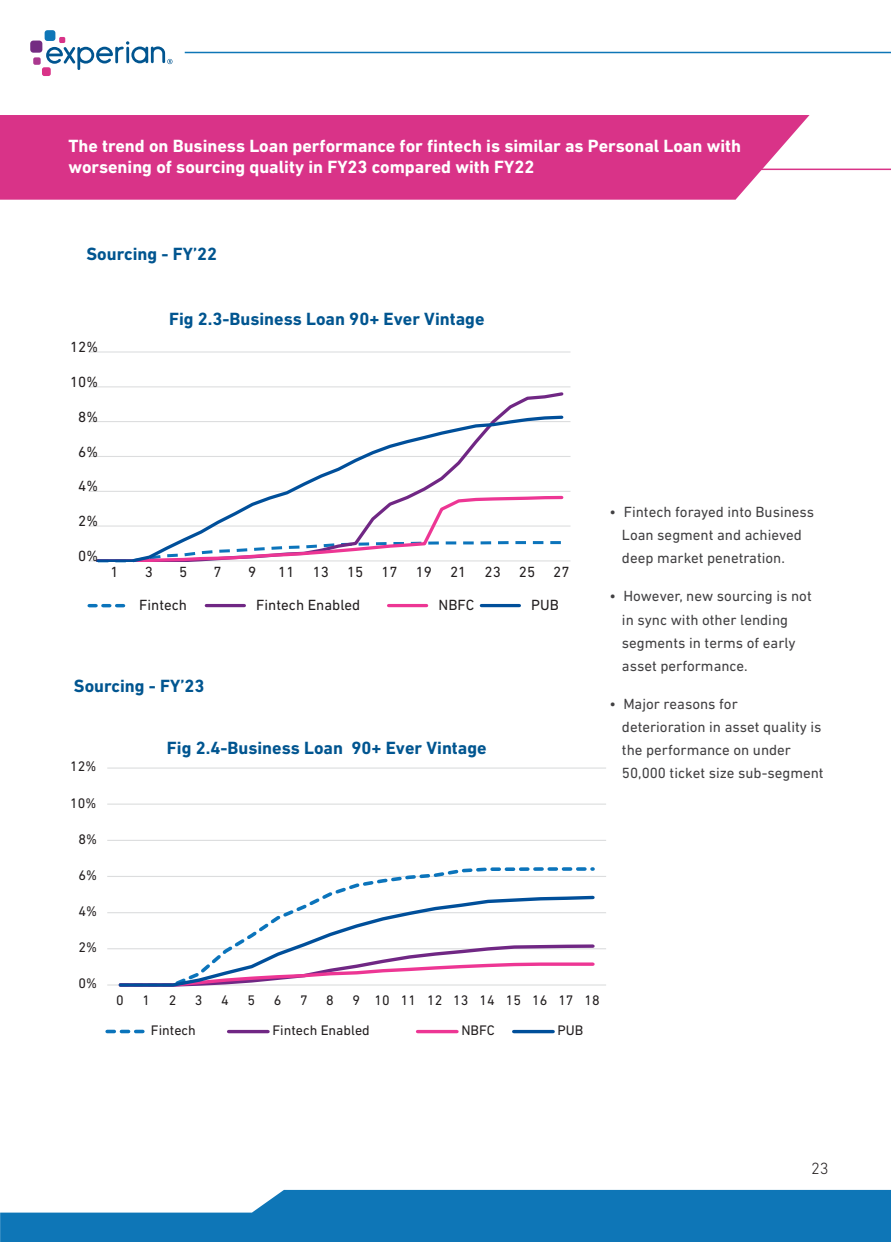
<style>
.page{position:relative;width:891px;height:1242px;background:#fff}
.page>*{position:absolute;margin:0;border:0;box-sizing:border-box;transform-origin:0 0}
.t1{font:700 18px/20.5px "DIN Next LT Pro";color:#fff}
.t2{font:700 18px "DIN Next LT Pro";color:#005590}
.t3{font:700 18px "DIN Next LT Pro";color:#015590}
.t4{font:300 16.5px "DIN Next LT Pro";color:#231f20}
.t5{font:15px/23.1px "DIN Next LT Pro";color:#414042}
.t6{font:15px "DIN Next LT Pro";color:#231f20}
.t7{font:14.1px "DIN Next LT Pro";color:#231f20}
</style>
<div class="page">
<hr style="left:0;top:169px;width:891px;height:1px;background:#d93388">
<div style="left:0;top:115px;width:810px;height:85px;background:#d93388"></div>
<svg style="left:0;top:1190px;width:891px;height:52px;background:#2e88c0"></svg>
<div style="left:45px;top:30px;width:10px;height:11px;background:#0e76b7;border-radius:3px"></div>
<div style="left:30px;top:41px;width:12px;height:12px;background:#742c82;border-radius:3px"></div>
<div style="left:33px;top:57px;width:8px;height:8px;background:#aa388f;border-radius:2px"></div>
<div style="left:42px;top:67px;width:9px;height:9px;background:#d93388;border-radius:2px"></div>
<svg style="left:46px;top:37px;width:127px;height:33px"></svg>
<hr style="left:185px;top:52px;width:706px;height:1px;background:#0e76b7">
<hr style="left:89px;top:526px;width:482px;height:1px;background:#dcddde">
<hr style="left:89px;top:491px;width:482px;height:1px;background:#dcddde">
<hr style="left:89px;top:456px;width:482px;height:1px;background:#dcddde">
<hr style="left:89px;top:421px;width:482px;height:1px;background:#dcddde">
<hr style="left:89px;top:386px;width:482px;height:1px;background:#dcddde">
<hr style="left:89px;top:351px;width:482px;height:2px;background:#dcddde">
<hr style="left:89px;top:560px;width:482px;height:1px;background:#dcddde">
<svg style="left:95px;top:414px;width:470px;height:148px"></svg>
<svg style="left:89px;top:604px;width:37px;height:3px"></svg>
<hr style="left:206px;top:604px;width:38px;height:3px;background:#702784">
<hr style="left:389px;top:604px;width:38px;height:3px;background:#ed3694">
<hr style="left:481px;top:604px;width:38px;height:3px;background:#004f9a">
<hr style="left:107px;top:948px;width:499px;height:1px;background:#dcddde">
<hr style="left:107px;top:912px;width:499px;height:1px;background:#dcddde">
<hr style="left:107px;top:876px;width:499px;height:1px;background:#dcddde">
<hr style="left:107px;top:840px;width:499px;height:1px;background:#dcddde">
<hr style="left:107px;top:804px;width:499px;height:1px;background:#dcddde">
<hr style="left:107px;top:768px;width:499px;height:1px;background:#dcddde">
<hr style="left:107px;top:984px;width:499px;height:2px;background:#dcddde">
<svg style="left:326px;top:867px;width:271px;height:119px"></svg>
<svg style="left:117px;top:894px;width:479px;height:93px"></svg>
<svg style="left:107px;top:1030px;width:38px;height:3px"></svg>
<hr style="left:229px;top:1030px;width:39px;height:3px;background:#702784">
<hr style="left:418px;top:1030px;width:39px;height:3px;background:#ed3694">
<hr style="left:514px;top:1030px;width:39px;height:3px;background:#004f9a">
<p class="t1" style="left:68px;top:136px;width:674px">The trend on Business Loan performance for fintech is similar as Personal Loan with worsening of sourcing quality in FY23 compared with FY22</p>
<p class="t3" style="left:87px;top:244px;width:132px">Sourcing - FY’22</p>
<p class="t6" style="left:70px;top:338px;width:29px">12%</p>
<p class="t6" style="left:70px;top:373px;width:29px">10%</p>
<p class="t6" style="left:78px;top:408px;width:21px">8%</p>
<p class="t6" style="left:78px;top:443px;width:21px">6%</p>
<p class="t6" style="left:78px;top:478px;width:21px">4%</p>
<p class="t6" style="left:78px;top:512px;width:21px">2%</p>
<p class="t6" style="left:78px;top:547px;width:21px">0%</p>
<p class="t2" style="left:169px;top:308px;width:317px">Fig 2.3-Business Loan 90+ Ever Vintage</p>
<p class="t6" style="left:111px;top:563px;width:10px">1</p>
<p class="t6" style="left:145px;top:563px;width:10px">3</p>
<p class="t6" style="left:179px;top:563px;width:10px">5</p>
<p class="t6" style="left:214px;top:563px;width:10px">7</p>
<p class="t6" style="left:248px;top:563px;width:10px">9</p>
<p class="t6" style="left:278px;top:563px;width:293px">11 13 15 17 19 21 23 25 27</p>
<p class="t6" style="left:139px;top:597px;width:49px">Fintech</p>
<p class="t6" style="left:256px;top:597px;width:106px">Fintech Enabled</p>
<p class="t6" style="left:439px;top:597px;width:37px">NBFC</p>
<p class="t6" style="left:531px;top:597px;width:29px">PUB</p>
<p class="t3" style="left:74px;top:675px;width:132px">Sourcing - FY’23</p>
<p class="t7" style="left:70px;top:758px;width:28px">12%</p>
<p class="t7" style="left:70px;top:795px;width:28px">10%</p>
<p class="t7" style="left:79px;top:831px;width:20px">8%</p>
<p class="t7" style="left:79px;top:867px;width:20px">6%</p>
<p class="t7" style="left:79px;top:903px;width:20px">4%</p>
<p class="t7" style="left:79px;top:939px;width:20px">2%</p>
<p class="t7" style="left:79px;top:975px;width:20px">0%</p>
<p class="t2" style="left:167px;top:737px;width:321px">Fig 2.4-Business Loan 90+ Ever Vintage</p>
<p class="t7" style="left:116px;top:992px;width:9px">0</p>
<p class="t7" style="left:142px;top:992px;width:9px">1</p>
<p class="t7" style="left:169px;top:992px;width:9px">2</p>
<p class="t7" style="left:195px;top:992px;width:9px">3</p>
<p class="t7" style="left:221px;top:992px;width:9px">4</p>
<p class="t7" style="left:248px;top:992px;width:9px">5</p>
<p class="t7" style="left:274px;top:992px;width:9px">6</p>
<p class="t7" style="left:300px;top:992px;width:9px">7</p>
<p class="t7" style="left:326px;top:992px;width:9px">8</p>
<p class="t7" style="left:353px;top:992px;width:249px">9 10 11 12 13 14 15 16 17 18</p>
<p class="t7" style="left:151px;top:1022px;width:46px">Fintech</p>
<p class="t7" style="left:272px;top:1022px;width:99px">Fintech Enabled</p>
<p class="t7" style="left:461px;top:1022px;width:35px">NBFC</p>
<p class="t7" style="left:558px;top:1022px;width:27px">PUB</p>
<p class="t5" style="left:622px;top:500px;width:194px;text-indent:-12px">• Fintech forayed into Business<br>Loan segment and achieved deep market penetration.</p>
<p class="t5" style="left:622px;top:585px;width:191px;text-indent:-12px">• However, new sourcing is not in sync with other lending segments in terms of early asset performance.</p>
<p class="t5" style="left:622px;top:692px;width:203px;text-indent:-12px">• Major reasons for deterioration in asset quality is the performance on under<br>50,000 ticket size sub-segment</p>
<p class="t4" style="left:811px;top:1159px;width:19px">23</p>
</div>
